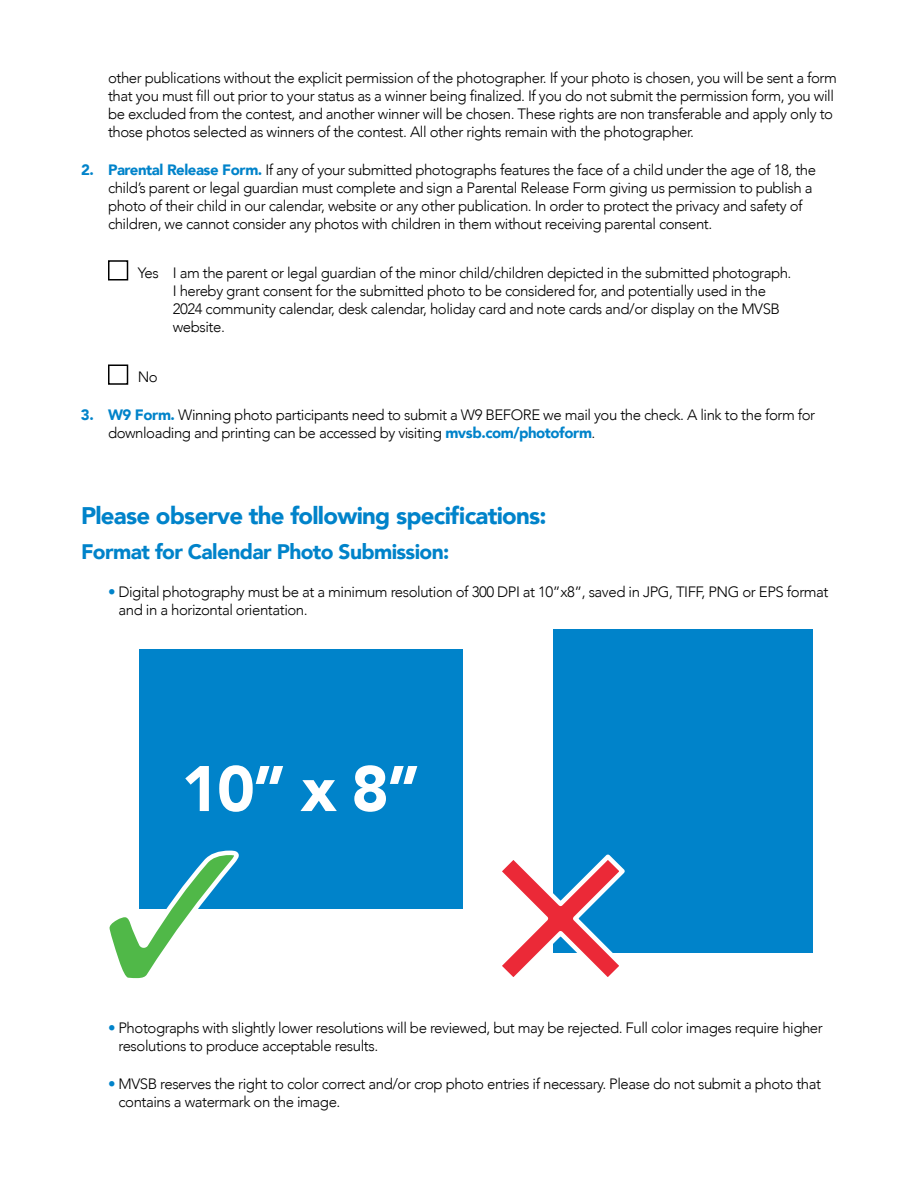
<style>
.page{position:relative;width:918px;height:1188px;background:#fff}
.page>*{position:absolute;margin:0;border:0;box-sizing:border-box;transform-origin:0 0}
.t1{font:900 63.6px "Avenir";color:#fff}
.t2{font:900 24px "Avenir";letter-spacing:-.03em;color:#0083ca}
.t3{font:900 21px "Avenir";letter-spacing:-.03em;color:#0083ca}
.t4{font:300 15px/18px "Avenir";letter-spacing:-.03em;color:#000}
.s1{font-weight:900;color:#0083ca}
.s2{color:#0083ca}
</style>
<div class="page">
<div style="left:108px;top:260px;width:20px;height:20px;border:2px solid #000"></div>
<div style="left:108px;top:364px;width:20px;height:21px;border:2px solid #000"></div>
<div style="left:139px;top:650px;width:324px;height:259px;background:#0083ca"></div>
<svg style="left:109px;top:850px;width:130px;height:129px"></svg>
<div style="left:554px;top:629px;width:259px;height:324px;background:#0083ca"></div>
<svg style="left:502px;top:850px;width:123px;height:127px"></svg>
<p class="t4" style="left:108px;top:68px;width:730px">other publications without the explicit permission of the photographer. If your photo is chosen, you will be sent a form that you must fill out prior to your status as a winner being finalized. If you do not submit the permission form, you will be excluded from the contest, and another winner will be chosen. These rights are non transferable and apply only to those photos selected as winners of the contest. All other rights remain with the photographer.</p>
<p class="t4" style="left:108px;top:161px;width:710px;text-indent:-27px"><span class="s1">2. Parental Release Form.</span> If any of your submitted photographs features the face of a child under the age of 18, the child’s parent or legal guardian must complete and sign a Parental Release Form giving us permission to publish a photo of their child in our calendar, website or any other publication. In order to protect the privacy and safety of children, we cannot consider any photos with children in them without receiving parental consent.</p>
<p class="t4" style="left:138px;top:264px;width:23px">Yes</p>
<p class="t4" style="left:173px;top:264px;width:620px">I am the parent or legal guardian of the minor child/children depicted in the submitted photograph.<br>I hereby grant consent for the submitted photo to be considered for, and potentially used in the 2024 community calendar, desk calendar, holiday card and note cards and/or display on the MVSB website.</p>
<p class="t4" style="left:138px;top:368px;width:22px">No</p>
<p class="t4" style="left:108px;top:406px;width:709px;text-indent:-27px"><span class="s1">3. W9 Form.</span> Winning photo participants need to submit a W9 BEFORE we mail you the check. A link to the form for downloading and printing can be accessed by visiting <span class="s1">mvsb.com/photoform</span>.</p>
<h2 class="t2" style="left:81px;top:495px;width:467px">Please observe the following specifications:</h2>
<h3 class="t3" style="left:81px;top:534px;width:370px">Format for Calendar Photo Submission:</h3>
<p class="t4" style="left:118px;top:583px;width:712px;text-indent:-10px"><span class="s2">•</span> Digital photography must be at a minimum resolution of 300 DPI at 10”x8”, saved in JPG, TIFF, PNG or EPS format and in a horizontal orientation.</p>
<h1 class="t1" style="left:181px;top:734px;width:240px">10” x 8”</h1>
<p class="t4" style="left:118px;top:1019px;width:706px;text-indent:-10px"><span class="s2">•</span> Photographs with slightly lower resolutions will be reviewed, but may be rejected. Full color images require higher resolutions to produce acceptable results.</p>
<p class="t4" style="left:118px;top:1075px;width:704px;text-indent:-10px"><span class="s2">•</span> MVSB reserves the right to color correct and/or crop photo entries if necessary. Please do not submit a photo that contains a watermark on the image.</p>
</div>
